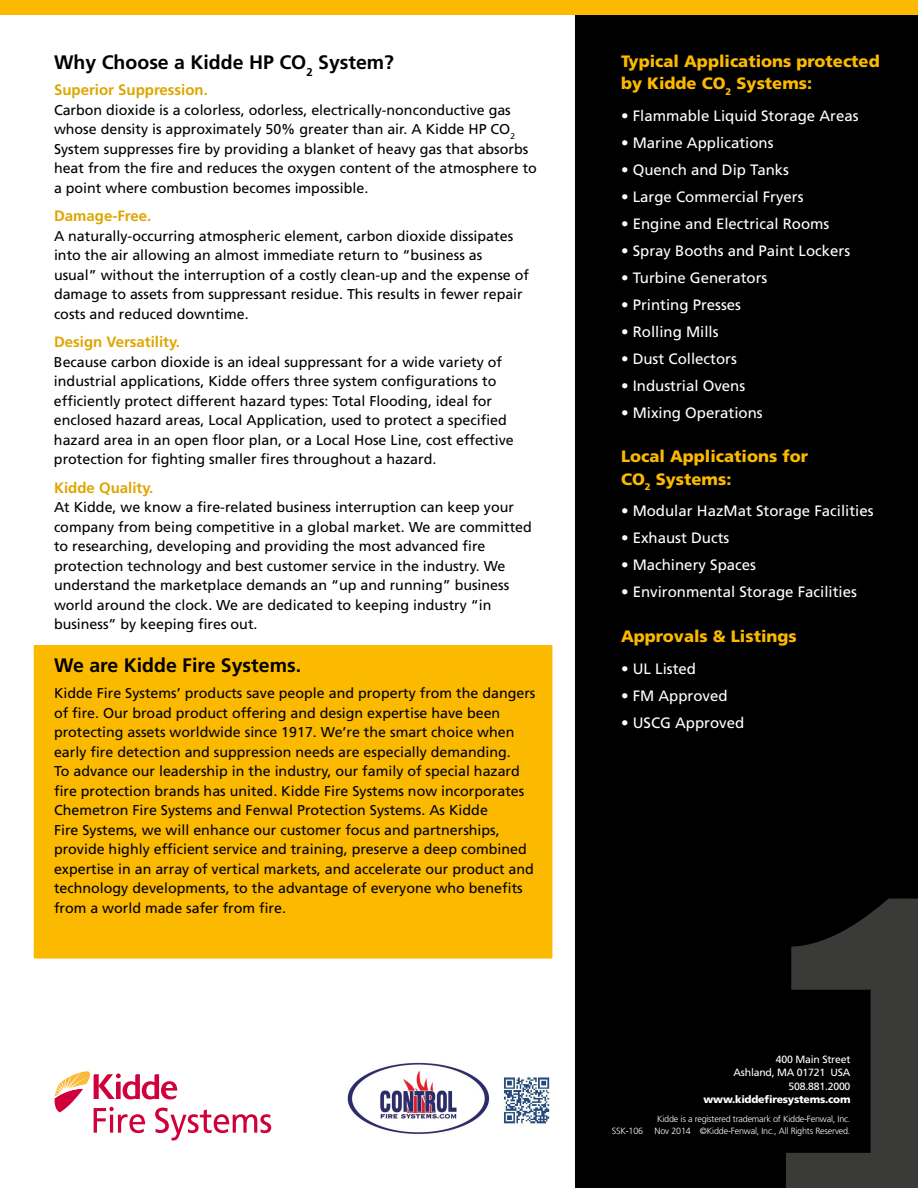
<style>
.page{position:relative;width:918px;height:1188px;background:#fff}
.page>*{position:absolute;margin:0;border:0;box-sizing:border-box;transform-origin:0 0}
.t1{font:700 19.5px "Frutiger";color:#000}
.t2{font:900 16.5px/22.5px "Frutiger";color:#fbb900}
.t3{font:15px "Frutiger";color:#fff}
.t4{font:700 15px "Frutiger";color:#dea600}
.t5{font:14.25px/19.5px "Frutiger";color:#000}
.t6{font:10.5px/13.5px "Frutiger";letter-spacing:-.02em;color:#fff;text-align:right}
.t7{font:900 10.5px "Frutiger";letter-spacing:-.02em;color:#fff}
.t8{font:300 9px "Frutiger";letter-spacing:-.02em;color:#fff}
</style>
<div class="page">
<div style="left:576px;top:0;width:342px;height:1188px;background:#000"></div>
<svg style="left:55px;top:1071px;width:216px;height:70px"></svg>
<div style="left:0;top:0;width:918px;height:14px;background:#fbb900"></div>
<svg style="left:786px;top:899px;width:132px;height:289px"></svg>
<div style="left:34px;top:645px;width:518px;height:314px;background:#fbb900"></div>
<img style="left:347px;top:1062px;width:203px;height:72px">
<h1 class="t1" style="left:54px;top:51px;width:342px">Why Choose a Kidde HP CO<sub>2</sub> System?</h1>
<p class="t4" style="left:54px;top:81px;width:155px">Superior Suppression.</p>
<p class="t5" style="left:54px;top:100px;width:485px">Carbon dioxide is a colorless, odorless, electrically-nonconductive gas whose density is approximately 50% greater than air. A Kidde HP CO<sub>2<br></sub>System suppresses fire by providing a blanket of heavy gas that absorbs heat from the fire and reduces the oxygen content of the atmosphere to a point where combustion becomes impossible.</p>
<p class="t4" style="left:54px;top:207px;width:99px">Damage-Free.</p>
<p class="t5" style="left:54px;top:226px;width:477px">A naturally-occurring atmospheric element, carbon dioxide dissipates into the air allowing an almost immediate return to “business as<br>usual” without the interruption of a costly clean-up and the expense of damage to assets from suppressant residue. This results in fewer repair costs and reduced downtime.</p>
<p class="t4" style="left:54px;top:333px;width:128px">Design Versatility.</p>
<p class="t5" style="left:54px;top:352px;width:461px">Because carbon dioxide is an ideal suppressant for a wide variety of industrial applications, Kidde offers three system configurations to efficiently protect different hazard types: Total Flooding, ideal for enclosed hazard areas, Local Application, used to protect a specified hazard area in an open floor plan, or a Local Hose Line, cost effective protection for fighting smaller fires throughout a hazard.</p>
<p class="t4" style="left:54px;top:479px;width:101px">Kidde Quality.</p>
<p class="t5" style="left:54px;top:497px;width:479px">At Kidde, we know a fire-related business interruption can keep your company from being competitive in a global market. We are committed to researching, developing and providing the most advanced fire protection technology and best customer service in the industry. We understand the marketplace demands an “up and running” business world around the clock. We are dedicated to keeping industry “in business” by keeping fires out.</p>
<h1 class="t1" style="left:54px;top:654px;width:249px">We are Kidde Fire Systems.</h1>
<p class="t5" style="left:54px;top:683px;width:483px">Kidde Fire Systems’ products save people and property from the dangers of fire. Our broad product offering and design expertise have been protecting assets worldwide since 1917. We’re the smart choice when early fire detection and suppression needs are especially demanding.<br>To advance our leadership in the industry, our family of special hazard fire protection brands has united. Kidde Fire Systems now incorporates Chemetron Fire Systems and Fenwal Protection Systems. As Kidde<br>Fire Systems, we will enhance our customer focus and partnerships, provide highly efficient service and training, preserve a deep combined expertise in an array of vertical markets, and accelerate our product and technology developments, to the advantage of everyone who benefits from a world made safer from fire.</p>
<p class="t2" style="left:621px;top:50px;width:260px">Typical Applications protected by Kidde CO<sub>2</sub> Systems:</p>
<p class="t3" style="left:621px;top:107px;width:239px">• Flammable Liquid Storage Areas</p>
<p class="t3" style="left:621px;top:134px;width:151px">• Marine Applications</p>
<p class="t3" style="left:621px;top:161px;width:170px">• Quench and Dip Tanks</p>
<p class="t3" style="left:621px;top:188px;width:184px">• Large Commercial Fryers</p>
<p class="t3" style="left:621px;top:215px;width:210px">• Engine and E lectrical Rooms</p>
<p class="t3" style="left:621px;top:242px;width:231px">• Spray Booths and Paint Lockers</p>
<p class="t3" style="left:621px;top:269px;width:148px">• Turbine Generators</p>
<p class="t3" style="left:621px;top:296px;width:122px">• Printing Presses</p>
<p class="t3" style="left:621px;top:323px;width:99px">• Rolling Mills</p>
<p class="t3" style="left:621px;top:350px;width:117px">• Dust Collectors</p>
<p class="t3" style="left:621px;top:377px;width:126px">• I ndustrial Ovens</p>
<p class="t3" style="left:621px;top:403px;width:143px">• M ixing Operations</p>
<p class="t2" style="left:621px;top:445px;width:189px">Local Applications for<br>CO<sub>2</sub> Systems:</p>
<p class="t3" style="left:621px;top:502px;width:254px">• Modular HazMat Storage Facilities</p>
<p class="t3" style="left:621px;top:529px;width:110px">• Exhaust Ducts</p>
<p class="t3" style="left:621px;top:556px;width:137px">• Machinery Spaces</p>
<p class="t3" style="left:621px;top:583px;width:237px">• E nvironmental Storage Facilities</p>
<p class="t2" style="left:621px;top:625px;width:177px">Approvals &amp; Listings</p>
<p class="t3" style="left:621px;top:660px;width:77px">• U L Listed</p>
<p class="t3" style="left:621px;top:687px;width:108px">• FM Approved</p>
<p class="t3" style="left:621px;top:714px;width:125px">• U SCG Approved</p>
<p class="t6" style="left:734px;top:1052px;width:118px">400 M ain Street<br>Ashland, MA 01721 USA<br>508.881.2000</p>
<p class="t7" style="left:704px;top:1093px;width:148px">www.kiddefiresystems.com</p>
<p class="t8" style="left:657px;top:1114px;width:195px">Kidde is a registered trademark of Kidde-Fenwal, Inc.</p>
<p class="t8" style="left:612px;top:1126px;width:33px">SSK-106</p>
<p class="t8" style="left:655px;top:1126px;width:197px">Nov 2014 ©Kidde-Fenwal, Inc., All Rights Reserved.</p>
</div>
